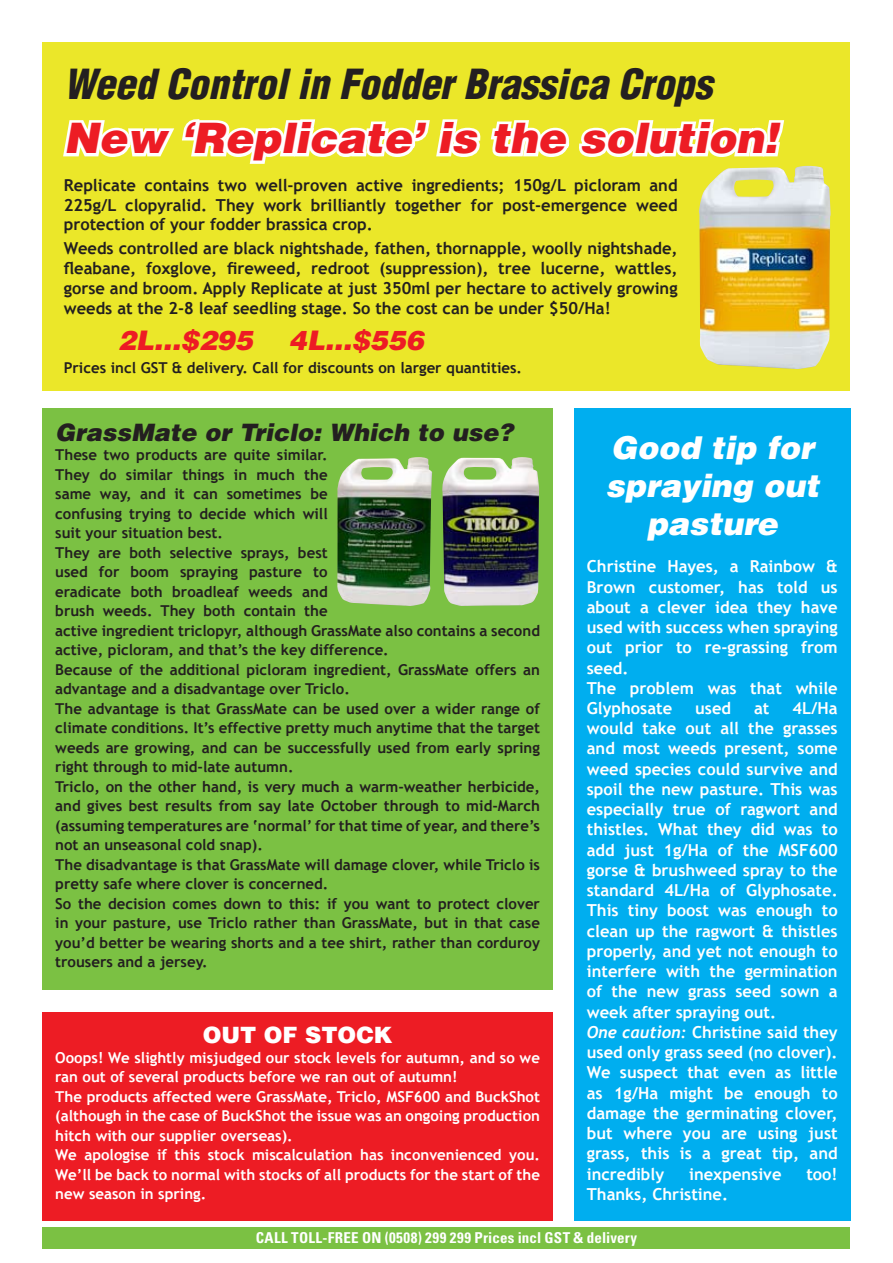
<style>
.page{position:relative;width:893px;height:1263px;background:#fff}
.page>*{position:absolute;margin:0;border:0;box-sizing:border-box;transform-origin:0 0}
.t1{font:italic 900 42px "Helvetica";color:#ed1c24}
.t2{font:italic 900 condensed 40.5px "Helvetica";color:#231f20}
.t3{font:italic 900 31.5px/37.8px "Helvetica";color:#fff;text-align:center}
.t4{font:italic 900 27px "Helvetica";color:#ed1c24}
.t5{font:italic 900 24px "Helvetica";color:#231f20}
.t6{font:900 22.5px "Helvetica";color:#fff}
.t7{font:700 16.5px/20.2px "Trebuchet MS";color:#fff}
.t8{font:700 16.5px/19.8px "Trebuchet MS";color:#231f20;text-align:justify}
.t9{font:700 15px/19.5px "Trebuchet MS";color:#231f20}
.t10{font:700 15px/19.5px "Trebuchet MS";color:#fff}
.t11{font:700 condensed 15px "Univers";letter-spacing:.015em;color:#fff}
.s1{font-family:"Trebuchet";font-style:italic}
</style>
<div class="page">
<div style="left:574px;top:408px;width:276px;height:812px;background:#00aeef"></div>
<div style="left:43px;top:1227px;width:807px;height:22px;background:#7bc143"></div>
<div style="left:43px;top:408px;width:510px;height:581px;background:#7bc143"></div>
<div style="left:43px;top:1012px;width:510px;height:208px;background:#ed1c24"></div>
<div style="left:43px;top:43px;width:807px;height:348px;background:#ebe729"></div>
<svg style="left:63px;top:119px;width:722px;height:45px"></svg>
<img style="left:699px;top:166px;width:132px;height:203px">
<img style="left:337px;top:457px;width:95px;height:149px">
<img style="left:442px;top:457px;width:97px;height:149px">
<h2 class="t2" style="left:64px;top:59px;width:650px">Weed Control in Fodder Brassica Crops</h2>
<h1 class="t1" style="left:64px;top:111px;width:715px">New ‘Replicate’ is the solution!</h1>
<p class="t8" style="left:64px;top:175px;width:615px">Replicate contains two well-proven active ingredients; 150g/L picloram and 225g/L clopyralid. They work brilliantly together for post-emergence weed protection of your fodder brassica crop.</p>
<p class="t8" style="left:64px;top:239px;width:615px">Weeds controlled are black nightshade, fathen, thornapple, woolly nightshade, fleabane, foxglove, fireweed, redroot (suppression), tree lucerne, wattles, gorse and broom. Apply Replicate at just 350ml per hectare to actively growing weeds at the 2-8 leaf seedling stage. So the cost can be under $50/Ha!</p>
<h3 class="t4" style="left:118px;top:323px;width:137px">2L…$295</h3>
<h3 class="t4" style="left:289px;top:323px;width:137px">4L…$556</h3>
<p class="t9" style="left:64px;top:358px;width:460px">Prices incl GST &amp; delivery. Call for discounts on larger quantities.</p>
<h3 class="t5" style="left:55px;top:416px;width:459px">GrassMate or Triclo: Which to use?</h3>
<p class="t9" style="left:55px;top:445px;width:486px">These two products are quite similar.<br>They do similar things in much the<br>same way, and it can sometimes be<br>confusing trying to decide which will<br>suit your situation best.<br>They are both selective sprays, best<br>used for boom spraying pasture to<br>eradicate both broadleaf weeds and<br>brush weeds. They both contain the<br>active ingredient triclopyr, although GrassMate also contains a second active, picloram, and that’s the key difference.<br>Because of the additional picloram ingredient, GrassMate offers an advantage and a disadvantage over Triclo.<br>The advantage is that GrassMate can be used over a wider range of climate conditions. It’s effective pretty much anytime that the target weeds are growing, and can be successfully used from early spring right through to mid-late autumn.<br>Triclo, on the other hand, is very much a warm-weather herbicide, and gives best results from say late October through to mid-March (assuming temperatures are ‘normal’ for that time of year, and there’s not an unseasonal cold snap).<br>The disadvantage is that GrassMate will damage clover, while Triclo is pretty safe where clover is concerned.<br>So the decision comes down to this: if you want to protect clover in your pasture, use Triclo rather than GrassMate, but in that case you’d better be wearing shorts and a tee shirt, rather than corduroy trousers and a jersey.</p>
<h3 class="t3" style="left:605px;top:428px;width:215px">Good tip for spraying out pasture</h3>
<p class="t7" style="left:587px;top:556px;width:252px">Christine Hayes, a Rainbow &amp;<br>Brown customer, has told us about a clever idea they have used with success when spraying out prior to re-grassing from seed.<br>The problem was that while<br>Glyphosate</p>
<p class="t7" style="left:695px;top:698px;width:37px">used</p>
<p class="t7" style="left:754px;top:698px;width:17px">at</p>
<p class="t7" style="left:587px;top:698px;width:252px;text-indent:206px">4L/Ha would take out all the grasses and most weeds present, some weed species could survive and spoil the new pasture. This was especially true of ragwort and thistles. What they did was to add just 1g/Ha of the MSF600 gorse &amp; brushweed spray to the standard 4L/Ha of Glyphosate.<br>This tiny boost was enough to clean up the ragwort &amp; thistles properly, and yet not enough to interfere with the germination of the new grass seed sown a week after spraying out.<br><span class="s1">One caution:</span> Christine said they used only grass seed (no clover).<br>We suspect that even as little as 1g/Ha might be enough to damage the germinating clover, but where you are using just grass, this is a great tip, and incredibly</p>
<h3 class="t6" style="left:203px;top:1020px;width:191px">OUT OF STOCK</h3>
<p class="t10" style="left:55px;top:1047px;width:486px">Ooops! We slightly misjudged our stock levels for autumn, and so we ran out of several products before we ran out of autumn!<br>The products affected were GrassMate, Triclo, MSF600 and BuckShot (although in the case of BuckShot the issue was an ongoing production hitch with our supplier overseas).<br>We apologise if this stock miscalculation has inconvenienced you.<br>We’ll be back to normal with stocks of all products for the start of the new season in spring.</p>
<p class="t7" style="left:689px;top:1164px;width:94px">inexpensive</p>
<p class="t7" style="left:806px;top:1164px;width:33px">too!</p>
<p class="t7" style="left:587px;top:1184px;width:143px">Thanks, Christine.</p>
<p class="t11" style="left:256px;top:1229px;width:383px">CALL TOLL-FREE ON (0508) 299 299 Prices incl GST &amp; delivery</p>
</div>
